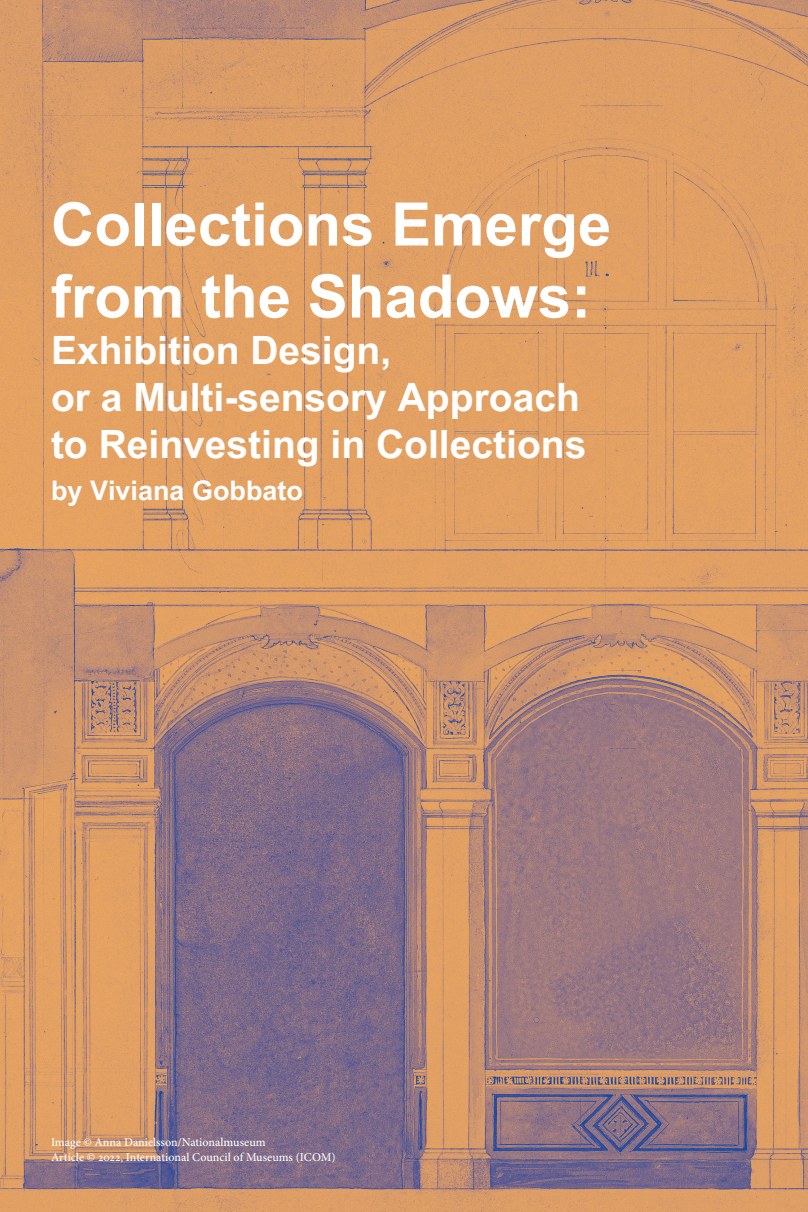
<style>
.page{position:relative;width:808px;height:1212px;background:#fff}
.page>*{position:absolute;margin:0;border:0;box-sizing:border-box;transform-origin:0 0}
.t1{font:700 60px/72px "Arial Unicode MS";color:#fff}
.t2{font:700 39px/46.8px "Arial Unicode MS";color:#fff}
.t3{font:700 27px "Arial Unicode MS";color:#fff}
.t4{font:500 12px/15px "Minion Pro";letter-spacing:-.005em;color:#fff}
</style>
<div class="page">
<img style="left:0;top:0;width:808px;height:1212px">
<h1 class="t1" style="left:51px;top:190px;width:562px">Collections Emerge from the Shadows:</h1>
<h2 class="t2" style="left:51px;top:328px;width:537px">Exhibition Design,<br>or a Multi‑sensory Approach to Reinvesting in Collections</h2>
<h3 class="t3" style="left:51px;top:471px;width:254px">by Viviana Gobbato</h3>
<p class="t4" style="left:51px;top:1135px;width:286px">Image © Anna Danielsson/Nationalmuseum<br>Article © 2022, International Council of Museums (ICOM)</p>
</div>
